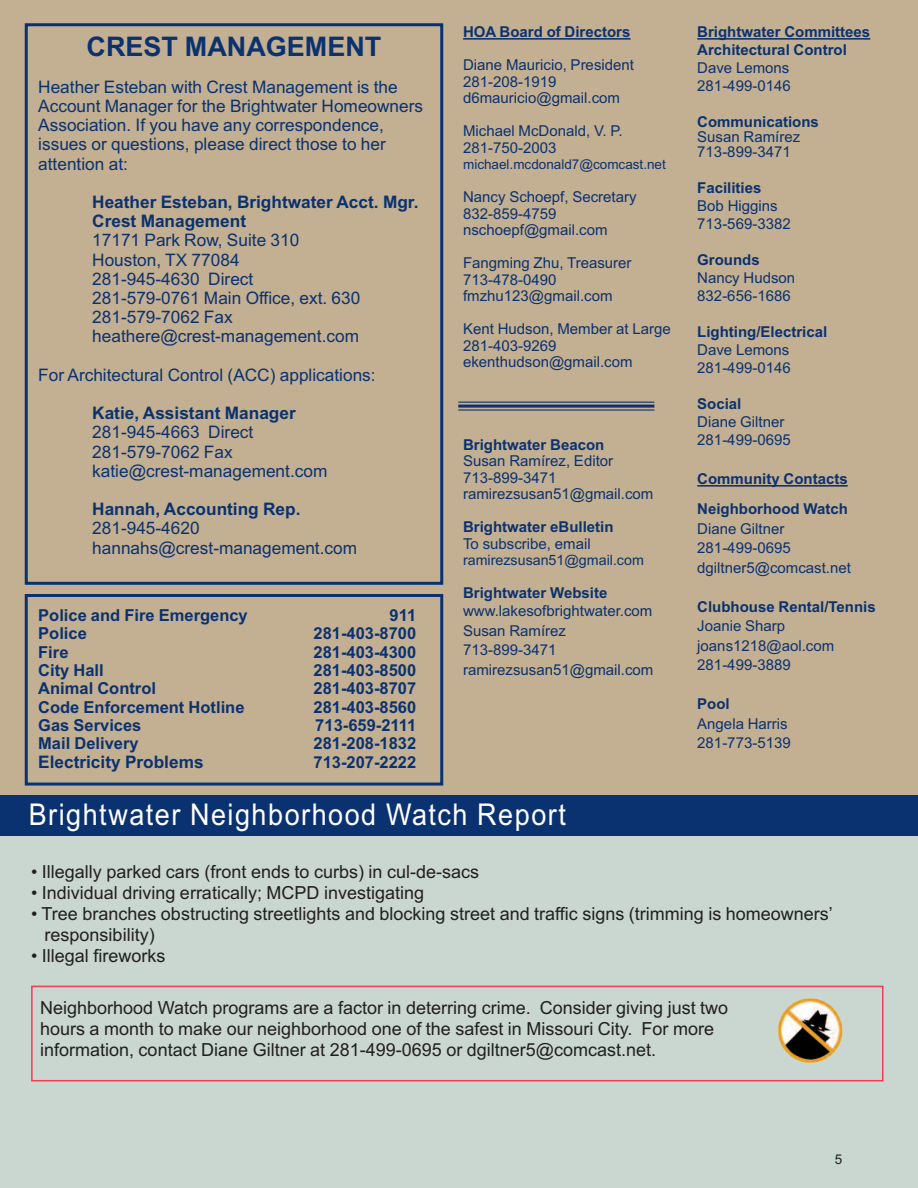
<style>
.page{position:relative;width:918px;height:1188px;background:#fff}
.page>*{position:absolute;margin:0;border:0;box-sizing:border-box;transform-origin:0 0}
.t1{font:30px "Arial";letter-spacing:.055em;color:#fff;scale:.9 1}
.t2{font:700 27px "Arial";color:#0b3270}
.t3{font:18px/21px "Arial";color:#231f20}
.t4{font:17.25px/19.2px "Arial";color:#0b3270}
.t5{font:700 17.25px/19.2px "Arial";color:#0b3270}
.t6{font:700 16.5px "Arial";color:#0b3270}
.t7{font:15px/16.5px "Arial";color:#0b3270}
.t8{font:700 15px/18px "Arial";color:#0b3270}
.t9{font:14.25px "Arial";color:#0b3270}
.t10{font:13.5px "Arial";color:#0b3270}
.t11{font:13.5px "Arial";color:#231f20}
</style>
<div class="page">
<div style="left:0;top:835px;width:918px;height:353px;background:#cad6d0"></div>
<div style="left:0;top:0;width:918px;height:803px;background:#c3af91"></div>
<div style="left:0;top:795px;width:918px;height:40px;background:#0b3270"></div>
<hr style="left:463px;top:38px;width:168px;height:2px;background:#0b3270">
<hr style="left:697px;top:38px;width:173px;height:2px;background:#0b3270">
<hr style="left:697px;top:485px;width:151px;height:2px;background:#0b3270">
<div style="left:25px;top:23px;width:418px;height:562px;border:3px solid #0b3270"></div>
<div style="left:25px;top:594px;width:418px;height:192px;border:3px solid #0b3270"></div>
<hr style="left:458px;top:402px;width:196px;height:1px;background:#0b3270">
<hr style="left:458px;top:405px;width:196px;height:3px;background:#0b3270">
<hr style="left:458px;top:409px;width:196px;height:2px;background:#0b3270">
<div style="left:31px;top:986px;width:852px;height:95px;border:2px solid #ee3d56"></div>
<img style="left:778px;top:998px;width:65px;height:65px">
<h2 class="t2" style="left:87px;top:31px;width:296px">CREST MANAGEMENT</h2>
<p class="t4" style="left:38px;top:77px;width:386px">Heather Esteban with Crest Management is the Account Manager for the Brightwater Homeowners Association. If you have any correspondence, issues or questions, please direct those to her attention at:</p>
<p class="t5" style="left:92px;top:192px;width:328px">Heather Esteban, Brightwater Acct. Mgr.<br>Crest Management</p>
<p class="t4" style="left:92px;top:231px;width:270px">17171 Park Row, Suite 310<br>Houston, TX 77084<br>281-945-4630 Direct<br>281-579-0761 Main Office, ext. 630<br>281-579-7062 Fax heathere@crest-management.com</p>
<p class="t4" style="left:38px;top:365px;width:339px">For Architectural Control (ACC) applications:</p>
<p class="t5" style="left:92px;top:404px;width:205px">Katie, Assistant Manager</p>
<p class="t4" style="left:92px;top:423px;width:237px">281-945-4663 Direct<br>281-579-7062 Fax katie@crest-management.com</p>
<p class="t5" style="left:92px;top:500px;width:210px">Hannah, Accounting Rep.</p>
<p class="t4" style="left:92px;top:519px;width:266px">281-945-4620 hannahs@crest-management.com</p>
<p class="t6" style="left:38px;top:606px;width:211px">Police and Fire Emergency</p>
<p class="t6" style="left:390px;top:606px;width:28px">911</p>
<p class="t6" style="left:38px;top:624px;width:50px">Police</p>
<p class="t6" style="left:314px;top:624px;width:104px">281-403-8700</p>
<p class="t6" style="left:38px;top:642px;width:32px">Fire</p>
<p class="t6" style="left:314px;top:642px;width:104px">281-403-4300</p>
<p class="t6" style="left:38px;top:661px;width:67px">City Hall</p>
<p class="t6" style="left:314px;top:661px;width:104px">281-403-8500</p>
<p class="t6" style="left:38px;top:679px;width:119px">Animal Control</p>
<p class="t6" style="left:313px;top:679px;width:104px">281-403-8707</p>
<p class="t6" style="left:38px;top:697px;width:208px">Code Enforcement Hotline</p>
<p class="t6" style="left:313px;top:697px;width:104px">281-403-8560</p>
<p class="t6" style="left:38px;top:715px;width:105px">Gas Services</p>
<p class="t6" style="left:315px;top:715px;width:102px">713-659-2111</p>
<p class="t6" style="left:38px;top:734px;width:102px">Mail Delivery</p>
<p class="t6" style="left:313px;top:734px;width:104px">281-208-1832</p>
<p class="t5" style="left:38px;top:753px;width:167px">Electricity Problems</p>
<p class="t6" style="left:314px;top:753px;width:104px">713-207-2222</p>
<p class="t8" style="left:463px;top:23px;width:169px">HOA Board of Directors</p>
<p class="t7" style="left:463px;top:57px;width:172px">Diane Mauricio, President<br>281-208-1919 d6mauricio@gmail.com</p>
<p class="t7" style="left:463px;top:123px;width:161px">Michael McDonald, V. P.<br>281-750-2003</p>
<p class="t10" style="left:463px;top:157px;width:204px">michael.mcdonald7@comcast.net</p>
<p class="t7" style="left:463px;top:189px;width:175px">Nancy Schoepf, Secretary<br>832-859-4759 nschoepf@gmail.com</p>
<p class="t7" style="left:463px;top:255px;width:170px">Fangming Zhu, Treasurer<br>713-478-0490 fmzhu123@gmail.com</p>
<p class="t7" style="left:463px;top:321px;width:209px">Kent Hudson, Member at Large<br>281-403-9269 ekenthudson@gmail.com</p>
<p class="t8" style="left:463px;top:435px;width:143px">Brightwater Beacon</p>
<p class="t7" style="left:463px;top:453px;width:192px">Susan Ramírez, Editor<br>713-899-3471 ramirezsusan51@gmail.com</p>
<p class="t8" style="left:463px;top:518px;width:152px">Brightwater eBulletin</p>
<p class="t7" style="left:463px;top:535px;width:129px">To subscribe, email</p>
<p class="t9" style="left:463px;top:552px;width:182px">ramirezsusan51@gmail.com</p>
<p class="t8" style="left:463px;top:584px;width:146px">Brightwater Website</p>
<p class="t7" style="left:463px;top:601px;width:192px;line-height:19.5px">www.lakesofbrightwater.com<br>Susan Ramírez<br>713-899-3471 ramirezsusan51@gmail.com</p>
<p class="t8" style="left:697px;top:23px;width:174px">Brightwater Committees<br>Architectural Control</p>
<p class="t7" style="left:697px;top:59px;width:95px;line-height:18px">Dave Lemons<br>281-499-0146</p>
<p class="t8" style="left:697px;top:113px;width:123px">Communications</p>
<p class="t7" style="left:697px;top:129px;width:104px;line-height:15px">Susan Ramírez<br>713-899-3471</p>
<p class="t8" style="left:697px;top:179px;width:66px">Facilities</p>
<p class="t7" style="left:697px;top:197px;width:95px;line-height:18px">Bob Higgins<br>713-569-3382</p>
<p class="t8" style="left:697px;top:251px;width:64px">Grounds</p>
<p class="t7" style="left:697px;top:269px;width:99px;line-height:18px">Nancy Hudson<br>832-656-1686</p>
<p class="t8" style="left:697px;top:323px;width:132px">Lighting/Electrical</p>
<p class="t7" style="left:697px;top:341px;width:95px;line-height:18px">Dave Lemons<br>281-499-0146</p>
<p class="t8" style="left:697px;top:395px;width:46px">Social</p>
<p class="t7" style="left:697px;top:413px;width:95px;line-height:18px">Diane Giltner<br>281-499-0695</p>
<p class="t8" style="left:697px;top:464px;width:152px;line-height:30px">Community Contacts<br>Neighborhood Watch</p>
<p class="t7" style="left:697px;top:519px;width:155px;line-height:19.5px">Diane Giltner<br>281-499-0695 dgiltner5@comcast.net</p>
<p class="t8" style="left:697px;top:597px;width:180px">Clubhouse Rental/Tennis</p>
<p class="t7" style="left:697px;top:616px;width:138px;line-height:19.5px">Joanie Sharp joans1218@aol.com<br>281-499-3889</p>
<p class="t8" style="left:697px;top:695px;width:34px">Pool</p>
<p class="t7" style="left:697px;top:714px;width:95px;line-height:19.5px">Angela Harris<br>281-773-5139</p>
<h1 class="t1" style="left:29px;top:797px;width:598px">Brightwater Neighborhood Watch Report</h1>
<p class="t3" style="left:31px;top:861px;width:449px">• Illegally parked cars (front ends to curbs) in cul-de-sacs</p>
<p class="t3" style="left:31px;top:882px;width:394px">• Individual driving erratically; MCPD investigating</p>
<p class="t3" style="left:45px;top:903px;width:790px;text-indent:-14px">• Tree branches obstructing streetlights and blocking street and traffic signs (trimming is homeowners’ responsibility)</p>
<p class="t3" style="left:31px;top:945px;width:136px">• Illegal fireworks</p>
<p class="t3" style="left:40px;top:997px;width:690px">Neighborhood Watch programs are a factor in deterring crime. Consider giving just two hours a month to make our neighborhood one of the safest in Missouri City. For more information, contact Diane Giltner at 281-499-0695 or dgiltner5@comcast.net.</p>
<p class="t11" style="left:835px;top:1151px;width:9px">5</p>
</div>
